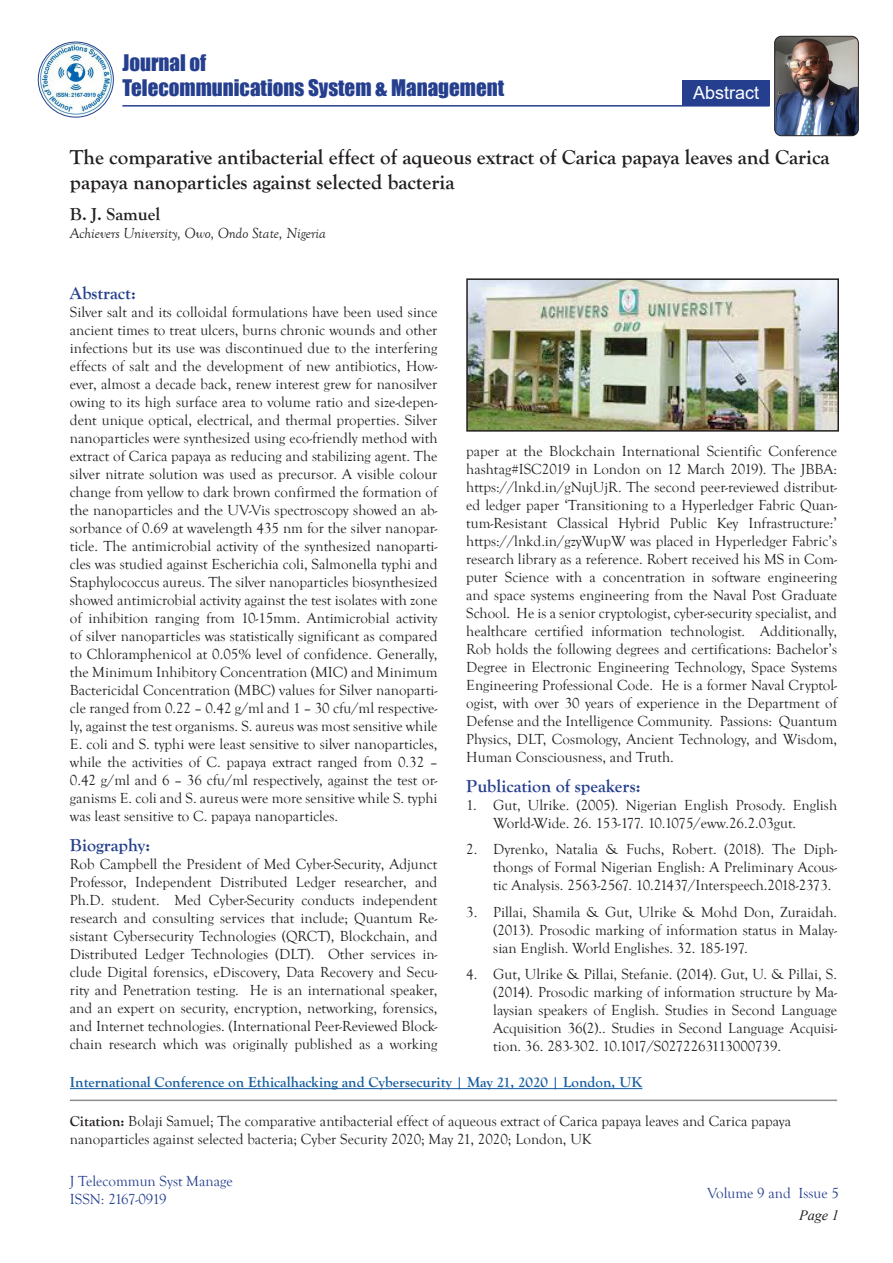
<style>
.page{position:relative;width:893px;height:1263px;background:#fff}
.page>*{position:absolute;margin:0;border:0;box-sizing:border-box;transform-origin:0 0}
.t1{font:700 21px/25.2px "Goudy Old Style T";color:#231f20}
.t2{font:21px/25.2px "Impact";color:#253f8e}
.t3{font:700 18px "Goudy Old Style T";color:#253f8e}
.t4{font:700 18px "Goudy Old Style T";color:#231f20}
.t5{font:18px "Arial";color:#fff}
.t6{font:15px/18px "Goudy Old Style T";color:#231f20;text-align:justify}
.t7{font:700 15px "Goudy Old Style T";color:#175d9e}
.t8{font:15px/18px "Goudy Old Style T";color:#253f8e}
.t9{font:italic 15px "Goudy Old Style T";color:#231f20}
.t10{font:italic 14.25px "Times New Roman";color:#231f20}
.s1{font-weight:700}
</style>
<div class="page">
<img style="left:38px;top:42px;width:75px;height:75px;border-radius:38px">
<div style="left:38px;top:42px;width:76px;height:76px;border:1px solid #253f8e;border-radius:50%"></div>
<div style="left:682px;top:80px;width:88px;height:25px;background:#253f8e"></div>
<hr style="left:122px;top:105px;width:647px;height:2px;background:#253f8e">
<img style="left:775px;top:36px;width:83px;height:100px">
<div style="left:774px;top:36px;width:85px;height:100px;border:1px solid #231f20;border-radius:7px"></div>
<hr style="left:70px;top:1099px;width:767px;height:2px;background:#231f20">
<hr style="left:70px;top:1088px;width:572px;height:1px;background:#175d9e">
<img style="left:469px;top:281px;width:367px;height:148px">
<div style="left:466px;top:278px;width:373px;height:154px;border:2px solid #231f20"></div>
<h1 class="t2" style="left:122px;top:49px;width:383px">Journal of<br>Telecommunications System &amp; Management</h1>
<p class="t5" style="left:693px;top:80px;width:68px">Abstract</p>
<p class="t1" style="left:70px;top:145px;width:761px">The comparative antibacterial effect of aqueous extract of Carica papaya leaves and Carica papaya nanoparticles against selected bacteria</p>
<p class="t4" style="left:70px;top:204px;width:92px">B. J. Samuel</p>
<p class="t9" style="left:70px;top:224px;width:258px">Achievers University, Owo, Ondo State, Nigeria</p>
<p class="t3" style="left:70px;top:283px;width:68px">Abstract:</p>
<p class="t6" style="left:70px;top:303px;width:369px">Silver salt and its colloidal formulations have been used since ancient times to treat ulcers, burns chronic wounds and other infections but its use was discontinued due to the interfering effects of salt and the development of new antibiotics, How&shy;ever, almost a decade back, renew interest grew for nanosilver owing to its high surface area to volume ratio and size-depen&shy;dent unique optical, electrical, and thermal properties. Silver nanoparticles were synthesized using eco-friendly method with extract of Carica papaya as reducing and stabilizing agent. The silver nitrate solution was used as precursor. A visible colour change from yellow to dark brown confirmed the formation of the nanoparticles and the UV-Vis spectroscopy showed an ab&shy;sorbance of 0.69 at wavelength 435 nm for the silver nanopar&shy;ticle. The antimicrobial activity of the synthesized nanoparti&shy;cles was studied against Escherichia coli, Salmonella typhi and Staphylococcus aureus. The silver nanoparticles biosynthesized showed antimicrobial activity against the test isolates with zone of inhibition ranging from 10-15mm. Antimicrobial activity of silver nanoparticles was statistically significant as compared to Chloramphenicol at 0.05% level of confidence. Generally, the Minimum Inhibitory Concentration (MIC) and Minimum Bactericidal Concentration (MBC) values for Silver nanoparti&shy;cle ranged from 0.22 – 0.42 g/ml and 1 – 30 cfu/ml respective&shy;ly, against the test organisms. S. aureus was most sensitive while E. coli and S. typhi were least sensitive to silver nanoparticles, while the activities of C. papaya extract ranged from 0.32 – 0.42 g/ml and 6 – 36 cfu/ml respectively, against the test or&shy;ganisms E. coli and S. aureus were more sensitive while S. typhi was least sensitive to C. papaya nanoparticles.</p>
<p class="t3" style="left:70px;top:835px;width:82px">Biography:</p>
<p class="t6" style="left:70px;top:855px;width:369px">Rob Campbell the President of Med Cyber-Security, Adjunct Professor, Independent Distributed Ledger researcher, and Ph.D. student. Med Cyber-Security conducts independent research and consulting services that include; Quantum Re&shy;sistant Cybersecurity Technologies (QRCT), Blockchain, and Distributed Ledger Technologies (DLT). Other services in&shy;clude Digital forensics, eDiscovery, Data Recovery and Secu&shy;rity and Penetration testing. He is an international speaker, and an expert on security, encryption, networking, forensics, and Internet technologies. (International Peer-Reviewed Block&shy;chain research which was originally published as a working</p>
<p class="t6" style="left:466px;top:442px;width:372px">paper at the Blockchain International Scientific Conference hashtag#ISC2019 in London on 12 March 2019). The JBBA: https://lnkd.in/gNujUjR. The second peer-reviewed distribut&shy;ed ledger paper ‘Transitioning to a Hyperledger Fabric Quan&shy;tum-Resistant Classical Hybrid Public Key Infrastructure:’ https://lnkd.in/gzyWupW was placed in Hyperledger Fabric’s research library as a reference. Robert received his MS in Com&shy;puter Science with a concentration in software engineering and space systems engineering from the Naval Post Graduate School. He is a senior cryptologist, cyber-security specialist, and healthcare certified information technologist. Additionally, Rob holds the following degrees and certifications: Bachelor’s Degree in Electronic Engineering Technology, Space Systems Engineering Professional Code. He is a former Naval Cryptol&shy;ogist, with over 30 years of experience in the Department of Defense and the Intelligence Community. Passions: Quantum Physics, DLT, Cosmology, Ancient Technology, and Wisdom, Human Consciousness, and Truth.</p>
<p class="t3" style="left:466px;top:776px;width:176px">Publication of speakers:</p>
<p class="t6" style="left:493px;top:796px;width:345px;text-indent:-27px">1. Gut, Ulrike. (2005). Nigerian English Prosody. English<br>World-Wide. 26. 153-177. 10.1075/eww.26.2.03gut.</p>
<p class="t6" style="left:493px;top:841px;width:345px;text-indent:-27px">2. Dyrenko, Natalia &amp; Fuchs, Robert. (2018). The Diph&shy;thongs of Formal Nigerian English: A Preliminary Acous&shy;tic Analysis. 2563-2567. 10.21437/Interspeech.2018-2373.</p>
<p class="t6" style="left:493px;top:903px;width:345px;text-indent:-27px">3. Pillai, Shamila &amp; Gut, Ulrike &amp; Mohd Don, Zuraidah. (2013). Prosodic marking of information status in Malay&shy;sian English. World Englishes. 32. 185-197.</p>
<p class="t6" style="left:493px;top:966px;width:345px;text-indent:-27px">4. Gut, Ulrike &amp; Pillai, Stefanie. (2014). Gut, U. &amp; Pillai, S. (2014). Prosodic marking of information structure by Ma&shy;laysian speakers of English. Studies in Second Language Acquisition 36(2).. Studies in Second Language Acquisi&shy;tion. 36. 283-302. 10.1017/S0272263113000739.</p>
<p class="t7" style="left:70px;top:1074px;width:574px">International Conference on Ethicalhacking and Cybersecurity | May 21, 2020 | London, UK</p>
<p class="t6" style="left:70px;top:1112px;width:723px"><span class="s1">Citation:</span> Bolaji Samuel; The comparative antibacterial effect of aqueous extract of Carica papaya leaves and Carica papaya nanoparticles against selected bacteria; Cyber Security 2020; May 21, 2020; London, UK</p>
<p class="t8" style="left:70px;top:1173px;width:164px">J Telecommun Syst Manage<br>ISSN: 2167-0919</p>
<p class="t8" style="left:707px;top:1185px;width:133px">Volume 9 and Issue 5</p>
<p class="t10" style="left:799px;top:1206px;width:41px">Page 1</p>
</div>
